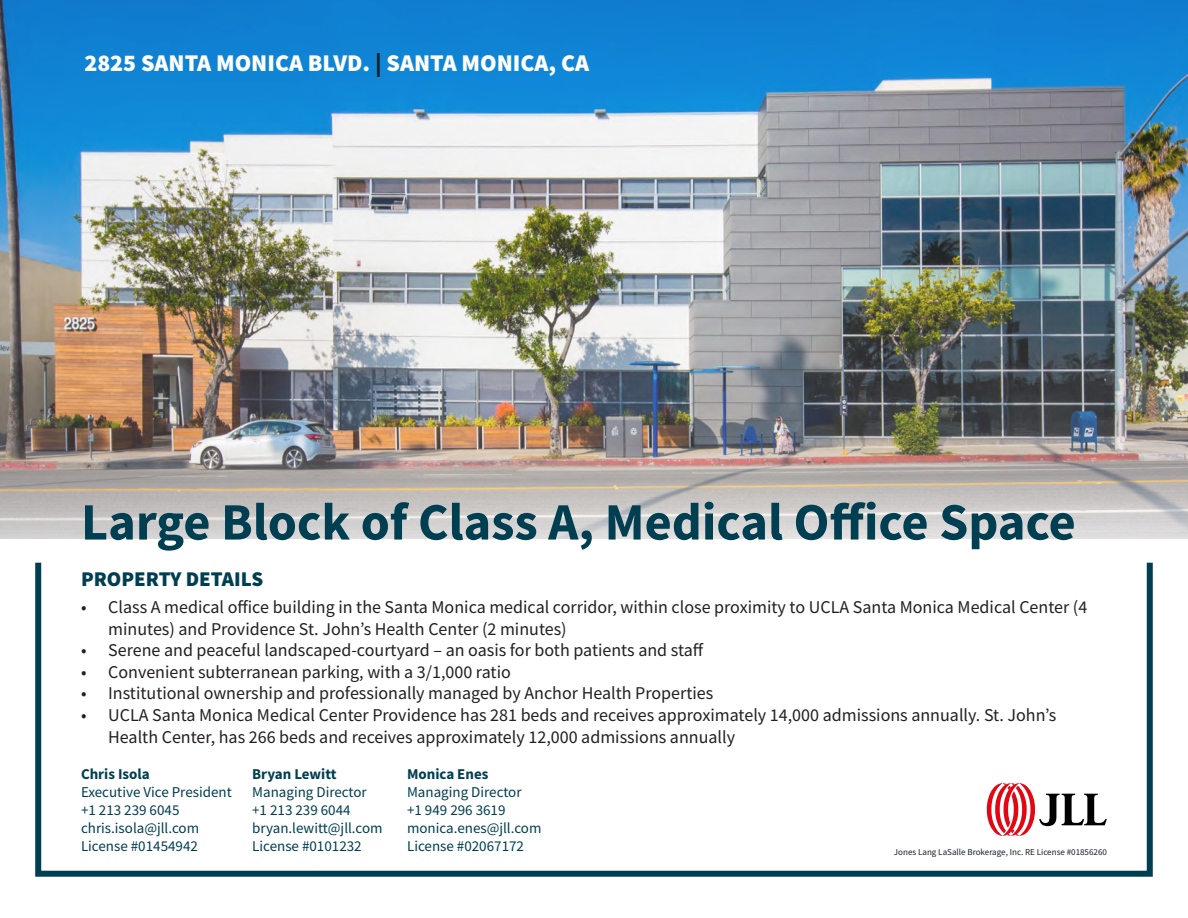
<style>
.page{position:relative;width:1188px;height:918px;background:#fff}
.page>*{position:absolute;margin:0;border:0;box-sizing:border-box;transform-origin:0 0}
.t1{font:700 52.5px "Source Sans Pro";color:#003e51}
.t2{font:900 24px "Source Sans Pro";color:#fff}
.t3{font:900 21px "Source Sans Pro";color:#003e51}
.t4{font:18px/21.6px "Source Sans Pro";color:#231f20}
.t5{font:15px "Source Sans Pro";color:#003e51}
.t6{font:700 15px "Source Sans Pro";color:#003e51}
.t7{font:9px "Source Sans Pro";color:#141e29}
.s1{color:#141e29}
</style>
<div class="page">
<img style="left:0;top:0;width:1188px;height:539px">
<svg style="left:987px;top:783px;width:120px;height:53px"></svg>
<div style="left:35px;top:560px;width:1118px;height:317px;border:6px solid #003e51"></div>
<p class="t2" style="left:84px;top:46px;width:506px">2825 SANTA MONICA BLVD. <span class="s1">|</span> SANTA MONICA, CA</p>
<h1 class="t1" style="left:81px;top:487px;width:996px">Large Block of Class A, Medical Office Space</h1>
<p class="t3" style="left:81px;top:565px;width:184px">PROPERTY DETAILS</p>
<p class="t4" style="left:108px;top:596px;width:981px;text-indent:-27px">• Class A medical office building in the Santa Monica medical corridor, within close proximity to UCLA Santa Monica Medical Center (4 minutes) and Providence St. John’s Health Center (2 minutes)</p>
<p class="t4" style="left:81px;top:639px;width:624px">• Serene and peaceful landscaped-courtyard – an oasis for both patients and staff</p>
<p class="t4" style="left:81px;top:661px;width:431px">• Convenient subterranean parking, with a 3/1,000 ratio</p>
<p class="t4" style="left:81px;top:682px;width:634px">• Institutional ownership and professionally managed by Anchor Health Properties</p>
<p class="t4" style="left:108px;top:704px;width:950px;text-indent:-27px">• UCLA Santa Monica Medical Center Providence has 281 beds and receives approximately 14,000 admissions annually. St. John’s<br>Health Center, has 266 beds and receives approximately 12,000 admissions annually</p>
<p class="t6" style="left:81px;top:764px;width:70px">Chris Isola</p>
<p class="t5" style="left:81px;top:783px;width:152px">Executive Vice President</p>
<p class="t5" style="left:81px;top:801px;width:100px">+1 213 239 6045</p>
<p class="t5" style="left:81px;top:819px;width:120px">chris.isola@jll.com</p>
<p class="t5" style="left:81px;top:837px;width:118px">License #01454942</p>
<p class="t6" style="left:252px;top:764px;width:86px">Bryan Lewitt</p>
<p class="t5" style="left:252px;top:783px;width:116px">Managing Director</p>
<p class="t5" style="left:252px;top:801px;width:100px">+1 213 239 6044</p>
<p class="t5" style="left:252px;top:819px;width:132px">bryan.lewitt@jll.com</p>
<p class="t5" style="left:252px;top:837px;width:111px">License #0101232</p>
<p class="t6" style="left:407px;top:764px;width:83px">Monica Enes</p>
<p class="t5" style="left:407px;top:783px;width:116px">Managing Director</p>
<p class="t5" style="left:407px;top:801px;width:100px">+1 949 296 3619</p>
<p class="t5" style="left:407px;top:819px;width:136px">monica.enes@jll.com</p>
<p class="t5" style="left:407px;top:837px;width:118px">License #02067172</p>
<p class="t7" style="left:894px;top:846px;width:215px">Jones Lang LaSalle Brokerage, Inc. RE License #01856260</p>
</div>
